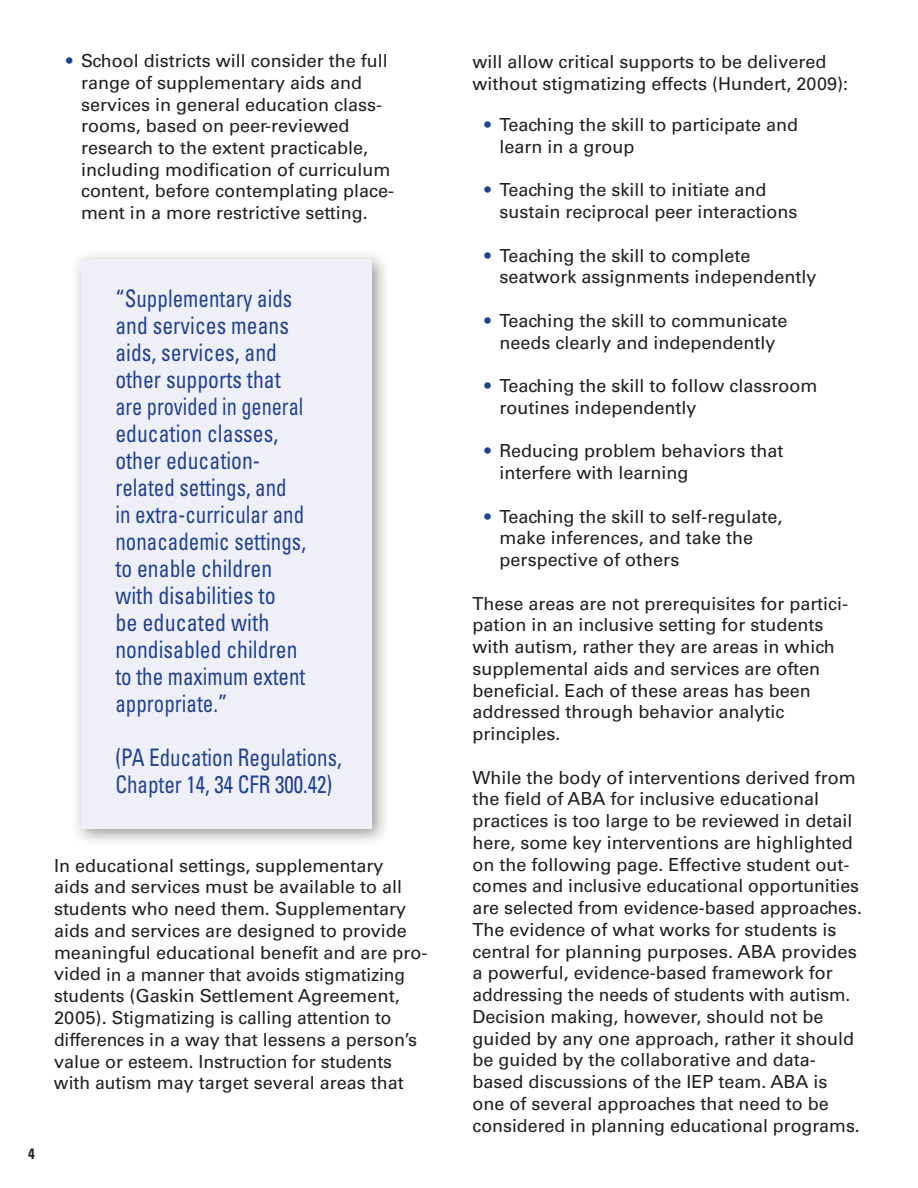
<style>
.page{position:relative;width:918px;height:1188px;background:#fff}
.page>*{position:absolute;margin:0;border:0;box-sizing:border-box;transform-origin:0 0}
.Level_1_Text{font:condensed 24.15px/27px "Univers LT Std";color:#20419a;scale:.9 1}
.Level_1_Text-2{font:condensed 24.15px/27px "Univers LT Std";color:#20419a;scale:.87 1}
.Level_1_Text-3{font:18px/21.8px "Univers LT Std";color:#231f20}
.Bullet_Level_1{font:18px/21.8px "Univers LT Std";color:#231f20}
.t1{font:700 condensed 15px "Univers LT Std";color:#231f20}
.s1{color:#20419a}
</style>
<div class="page">
<div style="left:71px;top:249px;width:319px;height:598px;background:#231f20;opacity:.45"></div>
<div style="left:81px;top:259px;width:291px;height:570px;background:#eff0f7"></div>
<p class="Level_1_Text-3" style="left:81px;top:50px;width:315px;text-indent:-15px"><span class="s1">•</span> School districts will consider the full range of supplementary aids and services in general education class&shy;rooms, based on peer-reviewed research to the extent practicable, including modification of curriculum content, before contemplating place&shy;ment in a more restrictive setting.</p>
<p class="Level_1_Text-2" style="left:115px;top:285px;width:218px">“Supplementary aids and services means aids, services, and other supports that are provided in general</p>
<p class="Level_1_Text" style="left:115px;top:420px;width:213px">education classes, other education&shy;related settings, and in extra-curricular and nonacademic settings, to enable children with disabilities to<br>be educated with nondisabled children to the maximum extent appropriate.”</p>
<p class="Level_1_Text-2" style="left:115px;top:744px;width:262px">(PA Education Regulations,<br>Chapter 14, 34 CFR 300.42)</p>
<p class="Level_1_Text-3" style="left:54px;top:855px;width:375px">In educational settings, supplementary<br>aids and services must be available to all students who need them. Supplementary aids and services are designed to provide meaningful educational benefit and are pro&shy;vided in a manner that avoids stigmatizing students (Gaskin Settlement Agreement, 2005). Stigmatizing is calling attention to differences in a way that lessens a person’s value or esteem. Instruction for students with autism may target several areas that</p>
<p class="t1" style="left:28px;top:1145px;width:8px">4</p>
<p class="Level_1_Text-3" style="left:472px;top:51px;width:377px">will allow critical supports to be delivered without stigmatizing effects (Hundert, 2009):</p>
<p class="Bullet_Level_1" style="left:500px;top:114px;width:300px;text-indent:-15px"><span class="s1">•</span> Teaching the skill to participate and learn in a group</p>
<p class="Bullet_Level_1" style="left:500px;top:179px;width:300px;text-indent:-15px"><span class="s1">•</span> Teaching the skill to initiate and sustain reciprocal peer interactions</p>
<p class="Bullet_Level_1" style="left:500px;top:244px;width:319px;text-indent:-15px"><span class="s1">•</span> Teaching the skill to complete seatwork assignments independently</p>
<p class="Bullet_Level_1" style="left:484px;top:310px;width:305px;text-align:center"><span class="s1">•</span> Teaching the skill to communicate needs clearly and independently</p>
<p class="Bullet_Level_1" style="left:500px;top:375px;width:320px;text-indent:-15px"><span class="s1">•</span> Teaching the skill to follow classroom routines independently</p>
<p class="Bullet_Level_1" style="left:500px;top:440px;width:286px;text-indent:-15px"><span class="s1">•</span> Reducing problem behaviors that interfere with learning</p>
<p class="Bullet_Level_1" style="left:500px;top:505px;width:285px;text-indent:-15px"><span class="s1">•</span> Teaching the skill to self-regulate, make inferences, and take the perspective of others</p>
<p class="Level_1_Text-3" style="left:472px;top:592px;width:377px">These areas are not prerequisites for partici&shy;pation in an inclusive setting for students with autism, rather they are areas in which supplemental aids and services are often beneficial. Each of these areas has been addressed through behavior analytic principles.</p>
<p class="Level_1_Text-3" style="left:472px;top:766px;width:391px">While the body of interventions derived from the field of ABA for inclusive educational practices is too large to be reviewed in detail here, some key interventions are highlighted on the following page. Effective student out&shy;comes and inclusive educational opportunities are selected from evidence-based approaches.<br>The evidence of what works for students is central for planning purposes. ABA provides a powerful, evidence-based framework for addressing the needs of students with autism.<br>Decision making, however, should not be guided by any one approach, rather it should be guided by the collaborative and data&shy;based discussions of the IEP team. ABA is one of several approaches that need to be considered in planning educational programs.</p>
</div>
